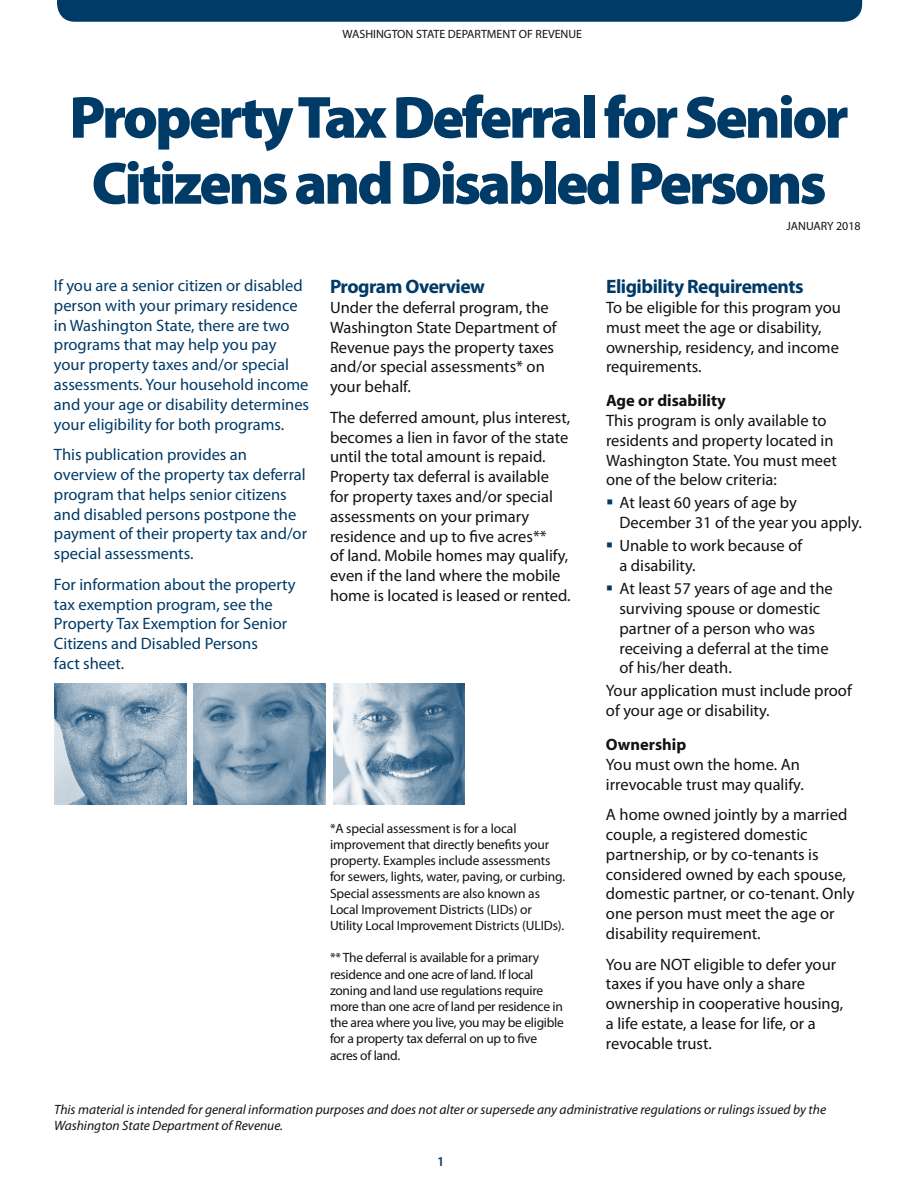
<style>
.page{position:relative;width:918px;height:1188px;background:#fff}
.page>*{position:absolute;margin:0;border:0;box-sizing:border-box;transform-origin:0 0}
.t1{font:900 60px/66px "Myriad Pro";letter-spacing:-.05em;color:#003a67;text-align:center}
.t2{font:700 19.5px "Myriad Pro";letter-spacing:-.025em;color:#003a67}
.t3{font:16.5px/19.8px "Myriad Pro";color:#121212}
.t4{font:16.5px/19.8px "Myriad Pro";color:#003a67}
.t5{font:700 16.5px "Myriad";color:#121212}
.t6{font:13.5px/16.2px "Myriad Pro";letter-spacing:-.015em;color:#121212}
.t7{font:italic 13.5px/16.2px "Myriad Pro";color:#121212}
.t8{font:600 13.5px "Myriad Pro";color:#003a67}
.t9{font:12px "Myriad Pro";color:#121212}
</style>
<div class="page">
<div style="left:57px;top:0;width:805px;height:22px;background:#003a67"></div>
<img style="left:54px;top:683px;width:133px;height:121px">
<img style="left:194px;top:683px;width:132px;height:121px">
<img style="left:333px;top:683px;width:132px;height:121px">
<p class="t9" style="left:343px;top:26px;width:241px">WASHINGTON STATE DEPARTMENT OF REVENUE</p>
<h1 class="t1" style="left:69px;top:82px;width:781px">Property Tax Deferral for Senior<br>Citizens and Disabled Persons</h1>
<p class="t4" style="left:54px;top:275px;width:257px">If you are a senior citizen or disabled person with your primary residence in Washington State, there are two programs that may help you pay your property taxes and/or special assessments. Your household income and your age or disability determines your eligibility for both programs.</p>
<p class="t4" style="left:54px;top:444px;width:255px">This publication provides an overview of the property tax deferral program that helps senior citizens and disabled persons postpone the payment of their property tax and/or special assessments.</p>
<p class="t4" style="left:54px;top:574px;width:243px">For information about the property tax exemption program, see the<br>Property Tax Exemption for Senior<br>Citizens and Disabled Persons<br>fact sheet.</p>
<p class="t2" style="left:330px;top:274px;width:156px">Program Overview</p>
<p class="t3" style="left:330px;top:297px;width:228px">Under the deferral program, the<br>Washington State Department of<br>Revenue pays the property taxes and/or special assessments* on your behalf.</p>
<p class="t3" style="left:330px;top:407px;width:242px">The deferred amount, plus interest, becomes a lien in favor of the state until the total amount is repaid.<br>Property tax deferral is available for property taxes and/or special assessments on your primary residence and up to five acres**<br>of land. Mobile homes may qualify, even if the land where the mobile home is located is leased or rented.</p>
<p class="t6" style="left:330px;top:820px;width:237px">*A special assessment is for a local improvement that directly benefits your property. Examples include assessments for sewers, lights, water, paving, or curbing.<br>Special assessments are also known as Local Improvement Districts (LIDs) or Utility Local Improvement Districts (ULIDs).</p>
<p class="t6" style="left:330px;top:950px;width:235px">** The deferral is available for a primary residence and one acre of land. If local zoning and land use regulations require more than one acre of land per residence in the area where you live, you may be eligible for a property tax deferral on up to five acres of land.</p>
<p class="t9" style="left:786px;top:218px;width:76px">JANUARY 2018</p>
<p class="t2" style="left:606px;top:274px;width:199px">Eligibility Requirements</p>
<p class="t3" style="left:606px;top:297px;width:236px">To be eligible for this program you must meet the age or disability, ownership, residency, and income requirements.</p>
<p class="t5" style="left:606px;top:392px;width:121px">Age or disability</p>
<p class="t3" style="left:606px;top:410px;width:232px">This program is only available to residents and property located in<br>Washington State. You must meet one of the below criteria:</p>
<p class="t3" style="left:619px;top:493px;width:244px">At least 60 years of age by<br>December 31 of the year you apply.</p>
<p class="t3" style="left:619px;top:536px;width:184px">Unable to work because of a disability.</p>
<p class="t3" style="left:619px;top:578px;width:215px">At least 57 years of age and the surviving spouse or domestic partner of a person who was receiving a deferral at the time of his/her death.</p>
<p class="t3" style="left:606px;top:681px;width:247px">Your application must include proof of your age or disability.</p>
<p class="t5" style="left:606px;top:736px;width:82px">Ownership</p>
<p class="t3" style="left:606px;top:754px;width:199px">You must own the home. An irrevocable trust may qualify.</p>
<p class="t3" style="left:606px;top:805px;width:250px">A home owned jointly by a married couple, a registered domestic partnership, or by co-tenants is considered owned by each spouse, domestic partner, or co-tenant. Only one person must meet the age or disability requirement.</p>
<p class="t3" style="left:606px;top:954px;width:239px">You are NOT eligible to defer your taxes if you have only a share ownership in cooperative housing, a life estate, a lease for life, or a revocable trust.</p>
<p class="t7" style="left:54px;top:1101px;width:774px">This material is intended for general information purposes and does not alter or supersede any administrative regulations or rulings issued by the<br>Washington State Department of Revenue.</p>
<p class="t8" style="left:437px;top:1153px;width:9px">1</p>
</div>
